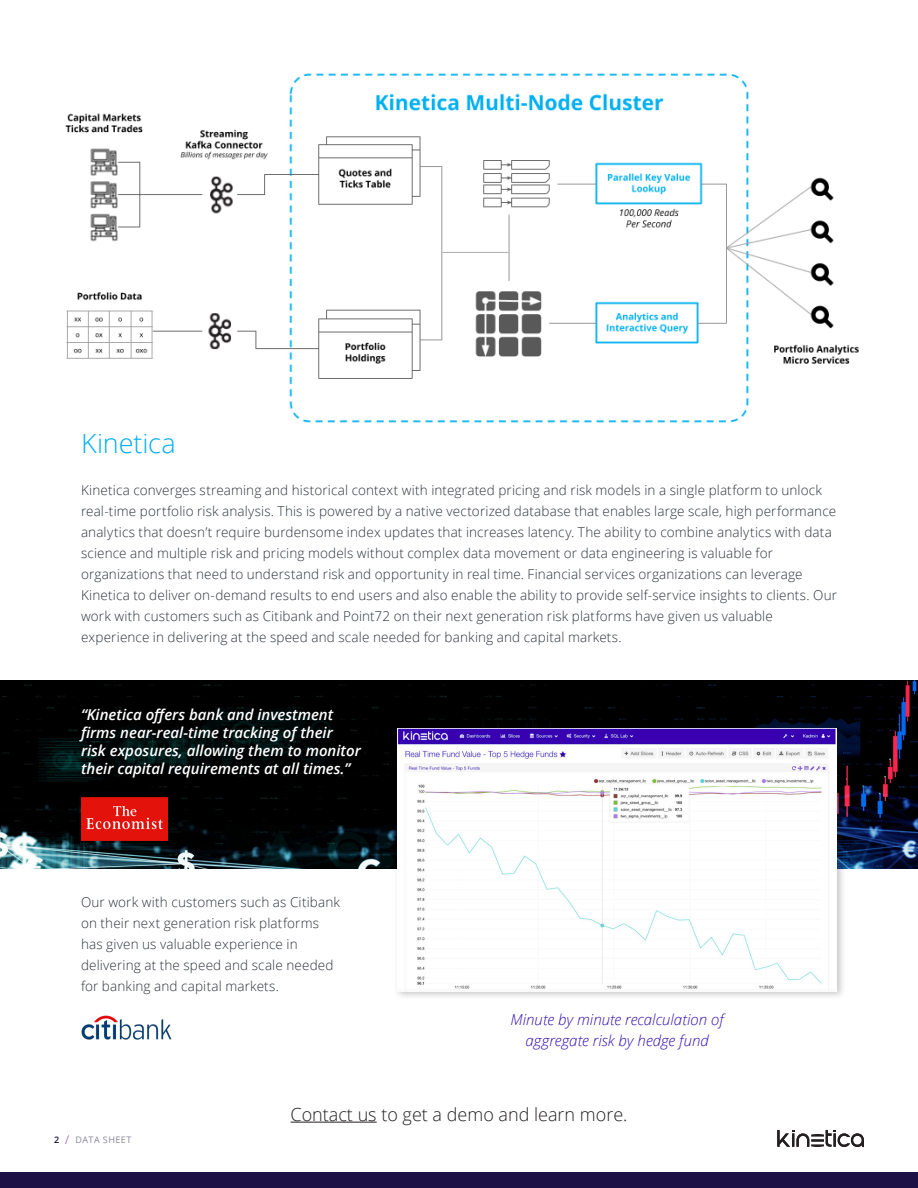
<style>
.page{position:relative;width:918px;height:1188px;background:#fff}
.page>*{position:absolute;margin:0;border:0;box-sizing:border-box;transform-origin:0 0}
.Body_Large__10pt{font:300 27px "Open Sans";letter-spacing:-.005em;color:#00b0f0}
.subhead{font:300 18px "Open Sans";color:#231f20}
.subhead-2{font:italic 600 15px/18px "Open Sans";color:#fff}
.Body_Large__10pt-2{font:italic 300 15px/21px "Open Sans";color:#3210ac;text-align:center}
.Body_Large__10pt-3{font:300 13.5px/21px "Open Sans";letter-spacing:.01em;color:#2c323b}
.t1{font:9px "Open Sans";letter-spacing:.05em;color:#87879b}
.s1{font-weight:600;color:#1d1044}
.s2{font-weight:300;font-size:12px;color:#8e35b3}
</style>
<div class="page">
<svg style="left:777px;top:1130px;width:87px;height:18px"></svg>
<div style="left:0;top:1172px;width:918px;height:16px;background:#1d1044"></div>
<img style="left:0;top:680px;width:918px;height:188px">
<div style="left:393px;top:725px;width:453px;height:276px;background:#231f20;opacity:.25"></div>
<img style="left:397px;top:729px;width:440px;height:262px">
<img style="left:81px;top:797px;width:87px;height:44px">
<img style="left:81px;top:1015px;width:91px;height:25px">
<img style="left:65px;top:73px;width:794px;height:350px">
<hr style="left:291px;top:1122px;width:86px;height:1px;background:#231f20">
<p class="Body_Large__10pt" style="left:81px;top:425px;width:96px">Kinetica</p>
<p class="Body_Large__10pt-3" style="left:81px;top:479px;width:757px">Kinetica converges streaming and historical context with integrated pricing and risk models in a single platform to unlock real-time portfolio risk analysis. This is powered by a native vectorized database that enables large scale, high performance analytics that doesn’t require burdensome index updates that increases latency. The ability to combine analytics with data science and multiple risk and pricing models without complex data movement or data engineering is valuable for organizations that need to understand risk and opportunity in real time. Financial services organizations can leverage Kinetica to deliver on-demand results to end users and also enable the ability to provide self-service insights to clients. Our work with customers such as Citibank and Point72 on their next generation risk platforms have given us valuable experience in delivering at the speed and scale needed for banking and capital markets.</p>
<p class="subhead-2" style="left:81px;top:705px;width:281px">“Kinetica offers bank and investment firms near-real-time tracking of their risk exposures, allowing them to monitor their capital requirements at all times.”</p>
<p class="Body_Large__10pt-3" style="left:81px;top:891px;width:261px">Our work with customers such as Citibank on their next generation risk platforms has given us valuable experience in delivering at the speed and scale needed for banking and capital markets.</p>
<p class="Body_Large__10pt-2" style="left:511px;top:1009px;width:215px">Minute by minute recalculation of aggregate risk by hedge fund</p>
<p class="t1" style="left:54px;top:1134px;width:79px"><span class="s1">2</span> <span class="s2">/</span> DATA SHEET</p>
<p class="subhead" style="left:291px;top:1102px;width:338px">Contact us to get a demo and learn more.</p>
</div>
